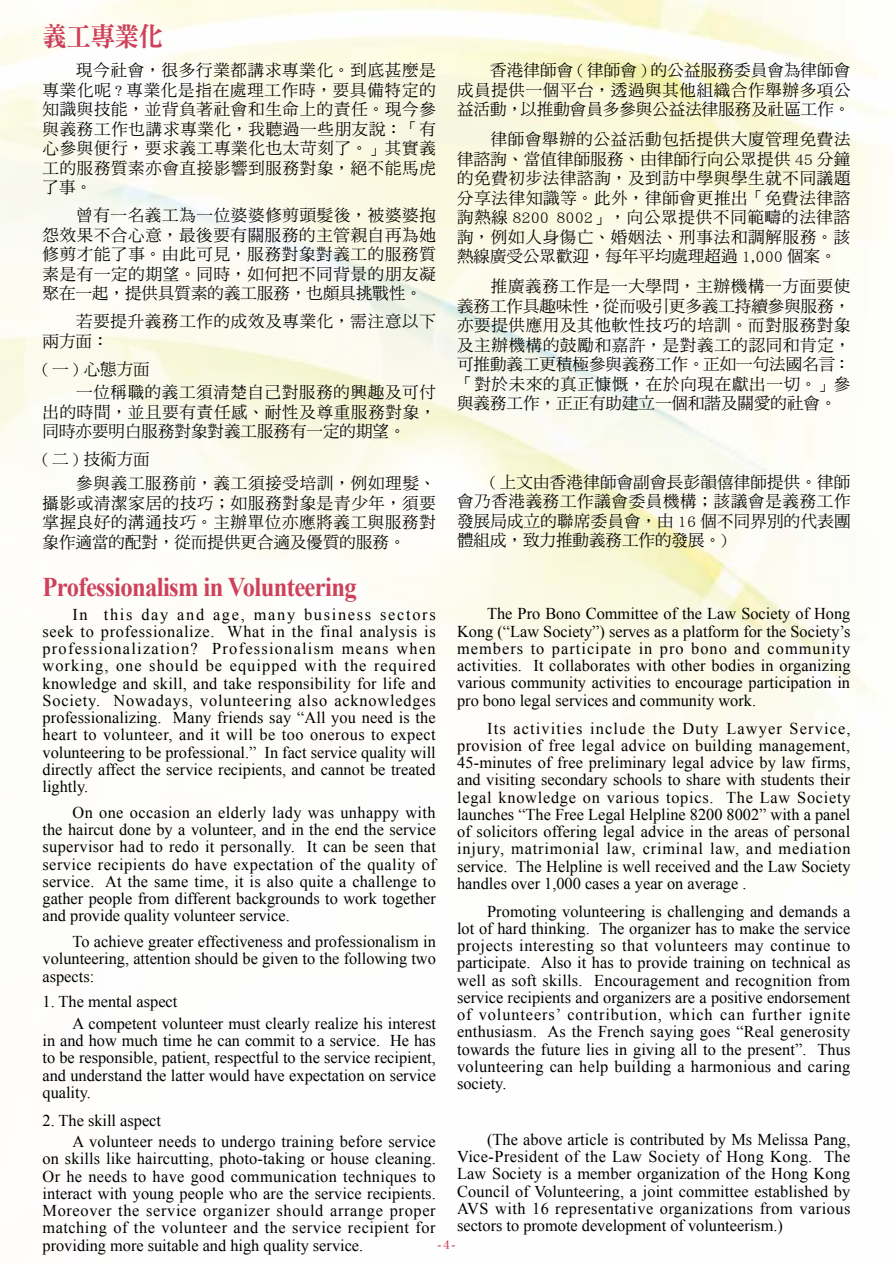
<style>
.page{position:relative;width:893px;height:1263px;background:#fff}
.page>*{position:absolute;margin:0;border:0;box-sizing:border-box;transform-origin:0 0}
.t1{font:700 27px "Times New Roman";letter-spacing:-.025em;color:#cd415b;scale:.91 1}
.t2{font:27px "DF Ming Std W9";letter-spacing:-.025em;color:#cd415b;scale:.91 1}
.t3{font:16.5px/17.2px "Times New Roman";color:#000;text-align:justify}
.t4{font:16.5px/19.5px "DF Ming Std W5";letter-spacing:.04em;color:#000;text-align:justify}
.t5{font:16.5px/19.5px "DF Ming Std W5";color:#000}
.t6{font:13.5px "DF Ming Std W9";color:#cd415b;scale:.9 1}
</style>
<div class="page">
<h1 class="t2" style="left:43px;top:22px;width:134px">義工專業化</h1>
<p class="t4" style="left:43px;top:60px;width:395px">　　現今社會，很多行業都講求專業化。到底甚麼是專業化呢 ? 專業化是指在處理工作時，要具備特定的知識與技能，並背負著社會和生命上的責任。現今參與義務工作也講求專業化，我聽過一些朋友說：「有心參與便行，要求義工專業化也太苛刻了。」其實義工的服務質素亦會直接影響到服務對象，絕不能馬虎了事。</p>
<p class="t4" style="left:43px;top:205px;width:395px">　　曾有一名義工為一位婆婆修剪頭髮後，被婆婆抱怨效果不合心意，最後要有關服務的主管親自再為她修剪才能了事。由此可見，服務對象對義工的服務質素是有一定的期望。同時，如何把不同背景的朋友凝聚在一起，提供具質素的義工服務，也頗具挑戰性。</p>
<p class="t4" style="left:43px;top:311px;width:395px">　　若要提升義務工作的成效及專業化，需注意以下兩方面：</p>
<p class="t4" style="left:43px;top:357px;width:395px;line-height:23.7px">( 一 ) 心態方面<br>　　一位稱職的義工須清楚自己對服務的興趣及可付</p>
<p class="t5" style="left:43px;top:402px;width:395px">出的時間，並且要有責任感、耐性及尊重服務對象，同時亦要明白服務對象對義工服務有一定的期望。</p>
<p class="t4" style="left:43px;top:447px;width:395px;line-height:23.7px">( 二 ) 技術方面<br>　　參與義工服務前，義工須接受培訓，例如理髮、</p>
<p class="t4" style="left:43px;top:493px;width:395px">攝影或清潔家居的技巧；如服務對象是青少年，須要掌握良好的溝通技巧。主辦單位亦應將義工與服務對象作適當的配對，從而提供更合適及優質的服務。</p>
<h1 class="t1" style="left:43px;top:568px;width:347px">Professionalism in Volunteering</h1>
<p class="t4" style="left:457px;top:60px;width:395px">　　香港律師會 ( 律師會 ) 的公益服務委員會為律師會成員提供一個平台，透過與其他組織合作舉辦多項公益活動，以推動會員多參與公益法律服務及社區工作。</p>
<p class="t4" style="left:457px;top:129px;width:395px">　　律師會舉辦的公益活動包括提供大廈管理免費法律諮詢、當值律師服務、由律師行向公眾提供 45 分鐘的免費初步法律諮詢，及到訪中學與學生就不同議題分享法律知識等。此外，律師會更推出「免費法律諮詢熱線 8200 8002」，向公眾提供不同範疇的法律諮詢，例如人身傷亡、婚姻法、刑事法和調解服務。該熱線廣受公眾歡迎，每年平均處理超過 1,000 個案。</p>
<p class="t4" style="left:457px;top:276px;width:395px">　　推廣義務工作是一大學問，主辦機構一方面要使義務工作具趣味性，從而吸引更多義工持續參與服務，亦要提供應用及其他軟性技巧的培訓。而對服務對象及主辦機構的鼓勵和嘉許，是對義工的認同和肯定，可推動義工更積極參與義務工作。正如一句法國名言：「對於未來的真正慷慨，在於向現在獻出一切。」參與義務工作，正正有助建立一個和諧及關愛的社會。</p>
<p class="t4" style="left:457px;top:472px;width:395px">　　( 上文由香港律師會副會長彭韻僖律師提供。律師會乃香港義務工作議會委員機構；該議會是義務工作發展局成立的聯席委員會，由 16 個不同界別的代表團體組成，致力推動義務工作的發展。)</p>
<p class="t3" style="left:457px;top:605px;width:395px;text-indent:30px">The Pro Bono Committee of the Law Society of Hong Kong (“Law Society”) serves as a platform for the Society’s members to participate in pro bono and community activities. It collaborates with other bodies in organizing various community activities to encourage participation in pro bono legal services and community work.</p>
<p class="t3" style="left:457px;top:719px;width:395px;text-indent:30px">Its activities include the Duty Lawyer Service, provision of free legal advice on building management, 45-minutes of free preliminary legal advice by law firms, and visiting secondary schools to share with students their legal knowledge on various topics. The Law Society launches “The Free Legal Helpline 8200 8002” with a panel of solicitors offering legal advice in the areas of personal injury, matrimonial law, criminal law, and mediation service. The Helpline is well received and the Law Society handles over 1,000 cases a year on average .</p>
<p class="t3" style="left:457px;top:902px;width:395px;text-indent:30px">Promoting volunteering is challenging and demands a lot of hard thinking. The organizer has to make the service projects interesting so that volunteers may continue to participate. Also it has to provide training on technical as well as soft skills. Encouragement and recognition from service recipients and organizers are a positive endorsement of volunteers’ contribution, which can further ignite enthusiasm. As the French saying goes “Real generosity towards the future lies in giving all to the present”. Thus volunteering can help building a harmonious and caring society.</p>
<p class="t3" style="left:43px;top:605px;width:395px;text-indent:30px">In this day and age, many business sectors seek to professionalize. What in the final analysis is professionalization? Professionalism means when working, one should be equipped with the required knowledge and skill, and take responsibility for life and Society. Nowadays, volunteering also acknowledges professionalizing. Many friends say “All you need is the heart to volunteer, and it will be too onerous to expect volunteering to be professional.” In fact service quality will directly affect the service recipients, and cannot be treated lightly.</p>
<p class="t3" style="left:43px;top:803px;width:395px;text-indent:30px">On one occasion an elderly lady was unhappy with the haircut done by a volunteer, and in the end the service supervisor had to redo it personally. It can be seen that service recipients do have expectation of the quality of service. At the same time, it is also quite a challenge to gather people from different backgrounds to work together and provide quality volunteer service.</p>
<p class="t3" style="left:43px;top:933px;width:395px;text-indent:30px">To achieve greater effectiveness and professionalism in volunteering, attention should be given to the following two aspects:</p>
<p class="t3" style="left:73px;top:991px;width:365px;line-height:21.5px;text-indent:-30px">1. The mental aspect<br>A competent volunteer must clearly realize his interest</p>
<p class="t3" style="left:43px;top:1032px;width:395px">in and how much time he can commit to a service. He has to be responsible, patient, respectful to the service recipient, and understand the latter would have expectation on service quality.</p>
<p class="t3" style="left:73px;top:1109px;width:365px;line-height:21.5px;text-indent:-30px">2. The skill aspect<br>A volunteer needs to undergo training before service</p>
<p class="t3" style="left:43px;top:1150px;width:395px">on skills like haircutting, photo-taking or house cleaning.<br>Or he needs to have good communication techniques to interact with young people who are the service recipients.<br>Moreover the service organizer should arrange proper matching of the volunteer and the service recipient for providing more suitable and high quality service.</p>
<p class="t3" style="left:457px;top:1130px;width:395px;text-indent:30px">(The above article is contributed by Ms Melissa Pang, Vice-President of the Law Society of Hong Kong. The Law Society is a member organization of the Hong Kong Council of Volunteering, a joint committee established by AVS with 16 representative organizations from various sectors to promote development of volunteerism.)</p>
<p class="t6" style="left:438px;top:1237px;width:21px">-4-</p>
</div>
